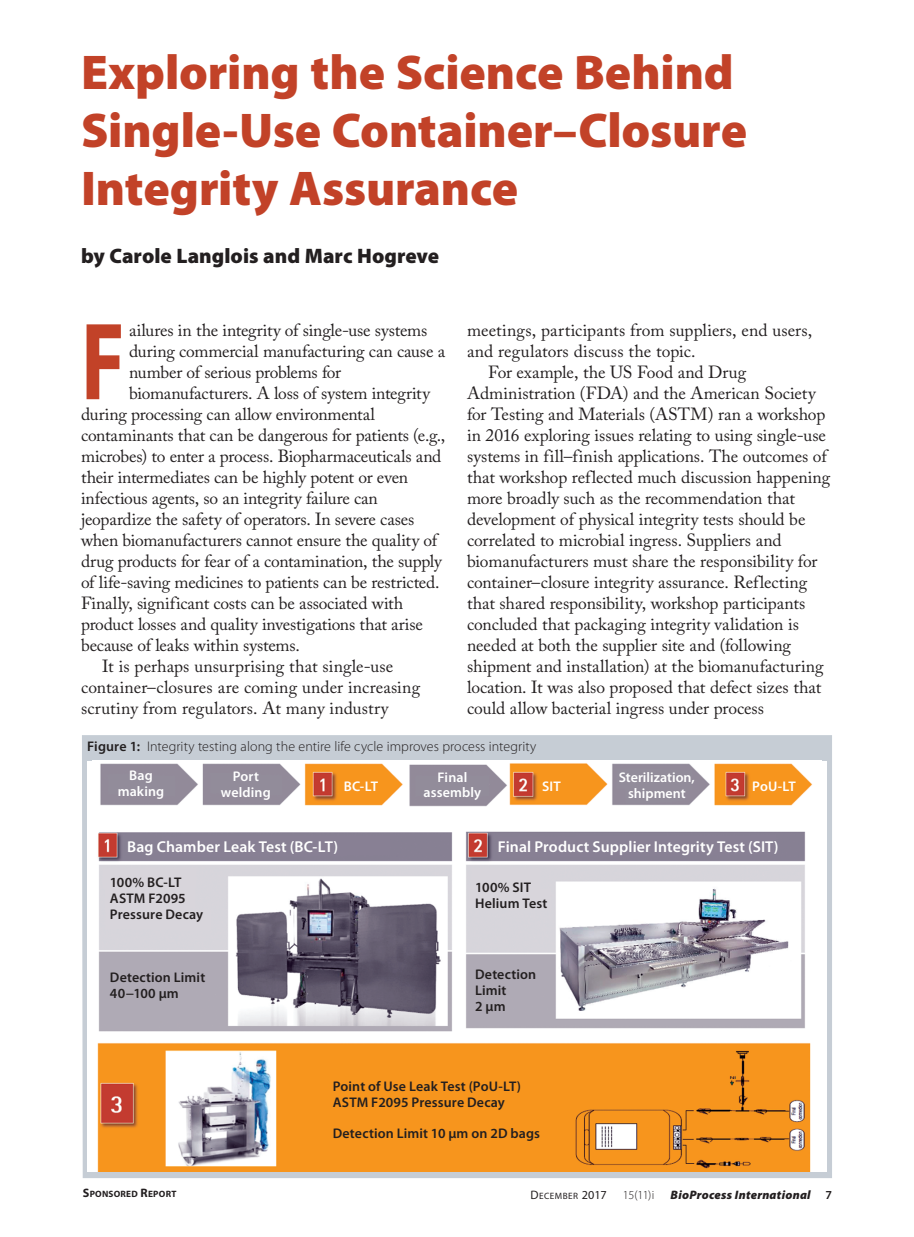
<style>
.page{position:relative;width:914px;height:1237px;background:#fff}
.page>*{position:absolute;margin:0;border:0;box-sizing:border-box;transform-origin:0 0}
.Body_1_w_dropcap{font:700 110.95px "Myriad Pro";color:#c24228;scale:.75 1}
.t1{font:900 49px/57.8px "Myriad Pro";letter-spacing:-.005em;color:#c24228}
.Byline{font:900 21px "Myriad Pro";color:#231f20}
.Body_w_indent{font:17.5px/21px "Adobe Caslon Pro";letter-spacing:-.005em;color:#231f20}
.Body_1_w_dropcap-2{font:17.5px "Adobe Caslon Pro";letter-spacing:-.01em;color:#231f20}
.t2{font:600 15.75px "Myriad Pro";letter-spacing:.005em;color:#fff}
.t3{font:600 14px/15.8px "Myriad Pro";letter-spacing:.01em;color:#231f20}
.Caption__Fig_Tab___e{font:300 14px "Myriad Pro";letter-spacing:.005em;color:#231f20}
.t4{font:600 14px/15.8px "Myriad Pro";letter-spacing:.01em;color:#fff;text-align:center}
.t5{font:italic 900 12.25px "Myriad Pro";letter-spacing:.02em;color:#231f20}
.t6{font:300 12.25px "Myriad Pro";color:#231f20}
.t7{font:700 9.1px "Myriad Pro";letter-spacing:.025em;color:#231f20}
.t8{font:9.1px "Myriad Pro";letter-spacing:.05em;color:#231f20}
.s1{font-weight:600}
.s2{font-size:12.25px}
.s3{font-style:inherit}
.s4{font-weight:600;font-style:normal}
</style>
<div class="page">
<svg style="left:82px;top:735px;width:750px;height:442px;fill:#c6cdd5"></svg>
<img style="left:93px;top:760px;width:728px;height:411px">
<p class="t1" style="left:81px;top:44px;width:667px">Exploring the Science Behind<br>Single-Use Container–Closure<br>Integrity Assurance</p>
<p class="Byline" style="left:81px;top:243px;width:359px">by Carole Langlois and Marc Hogreve</p>
<p class="Body_1_w_dropcap" style="left:81px;top:289px;width:60px">F</p>
<p class="Body_1_w_dropcap-2" style="left:129px;top:320px;width:299px">ailures in the integrity of single-use systems</p>
<p class="Body_1_w_dropcap-2" style="left:129px;top:341px;width:317px">during commercial manufacturing can cause a</p>
<p class="Body_1_w_dropcap-2" style="left:129px;top:362px;width:214px">number of serious problems for</p>
<p class="Body_1_w_dropcap-2" style="left:129px;top:383px;width:302px">biomanufacturers. A loss of system integrity</p>
<p class="Body_1_w_dropcap-2" style="left:81px;top:404px;width:295px">during processing can allow environmental</p>
<p class="Body_1_w_dropcap-2" style="left:81px;top:425px;width:366px">contaminants that can be dangerous for patients (e.g.,</p>
<p class="Body_1_w_dropcap-2" style="left:81px;top:446px;width:362px">microbes) to enter a process. Biopharmaceuticals and</p>
<p class="Body_1_w_dropcap-2" style="left:81px;top:467px;width:328px">their intermediates can be highly potent or even</p>
<p class="Body_1_w_dropcap-2" style="left:81px;top:488px;width:298px">infectious agents, so an integrity failure can</p>
<p class="Body_1_w_dropcap-2" style="left:81px;top:509px;width:335px">jeopardize the safety of operators. In severe cases</p>
<p class="Body_1_w_dropcap-2" style="left:81px;top:530px;width:357px">when biomanufacturers cannot ensure the quality of</p>
<p class="Body_1_w_dropcap-2" style="left:81px;top:551px;width:362px">drug products for fear of a contamination, the supply</p>
<p class="Body_1_w_dropcap-2" style="left:81px;top:572px;width:360px">of life-saving medicines to patients can be restricted.</p>
<p class="Body_1_w_dropcap-2" style="left:81px;top:593px;width:324px">Finally, significant costs can be associated with</p>
<p class="Body_1_w_dropcap-2" style="left:81px;top:614px;width:343px">product losses and quality investigations that arise</p>
<p class="Body_1_w_dropcap-2" style="left:81px;top:635px;width:220px">because of leaks within systems.</p>
<p class="Body_w_indent" style="left:81px;top:655px;width:340px;text-indent:21px">It is perhaps unsurprising that single-use container–closures are coming under increasing scrutiny from regulators. At many industry</p>
<p class="Body_w_indent" style="left:467px;top:319px;width:347px">meetings, participants from suppliers, end users, and regulators discuss the topic.</p>
<p class="Body_w_indent" style="left:467px;top:361px;width:365px;text-indent:21px">For example, the US Food and Drug Administration (FDA) and the American Society for Testing and Materials (ASTM) ran a workshop in 2016 exploring issues relating to using single-use systems in fill–finish applications. The outcomes of that workshop reflected much discussion happening more broadly such as the recommendation that development of physical integrity tests should be correlated to microbial ingress. Suppliers and biomanufacturers must share the responsibility for container–closure integrity assurance. Reflecting that shared responsibility, workshop participants concluded that packaging integrity validation is needed at both the supplier site and (following shipment and installation) at the biomanufacturing location. It was also proposed that defect sizes that could allow bacterial ingress under process</p>
<p class="Caption__Fig_Tab___e" style="left:87px;top:738px;width:451px"><span class="s1">Figure 1:</span> Integrity testing along the entire life cycle improves process integrity</p>
<p class="t4" style="left:118px;top:767px;width:48px">Bag making</p>
<p class="t4" style="left:221px;top:768px;width:51px">Port welding</p>
<p class="t4" style="left:344px;top:778px;width:36px">BC-LT</p>
<p class="t4" style="left:423px;top:768px;width:59px">Final assembly</p>
<p class="t4" style="left:542px;top:778px;width:20px">SIT</p>
<p class="t4" style="left:618px;top:769px;width:78px">Sterilization, shipment</p>
<p class="t4" style="left:752px;top:778px;width:45px">PoU-LT</p>
<p class="t2" style="left:127px;top:836px;width:212px">Bag Chamber Leak Test (BC-LT)</p>
<p class="t2" style="left:498px;top:836px;width:282px">Final Product Supplier Integrity Test (SIT)</p>
<p class="t3" style="left:110px;top:874px;width:95px">100% BC-LT<br>ASTM F2095<br>Pressure Decay</p>
<p class="t3" style="left:475px;top:878px;width:74px">100% SIT<br>Helium Test</p>
<p class="t3" style="left:110px;top:968px;width:97px">Detection Limit<br>40−100 µm</p>
<p class="t3" style="left:475px;top:966px;width:63px">Detection<br>Limit<br>2 µm</p>
<p class="t3" style="left:333px;top:1077px;width:190px">Point of Use Leak Test (PoU-LT)<br>ASTM F2095 Pressure Decay</p>
<p class="t3" style="left:333px;top:1125px;width:209px">Detection Limit 10 µm on 2D bags</p>
<p class="t7" style="left:83px;top:1187px;width:95px"><span class="s2">S</span>PONSORED <span class="s2">R</span>EPORT</p>
<p class="t8" style="left:530px;top:1189px;width:78px"><span class="s2">D</span>ECEMBER <span class="s2">2017</span></p>
<p class="t6" style="left:622px;top:1187px;width:33px">15(11)<span class="s3">i</span></p>
<p class="t5" style="left:670px;top:1187px;width:163px">BioProcess International <span class="s4">7</span></p>
</div>
